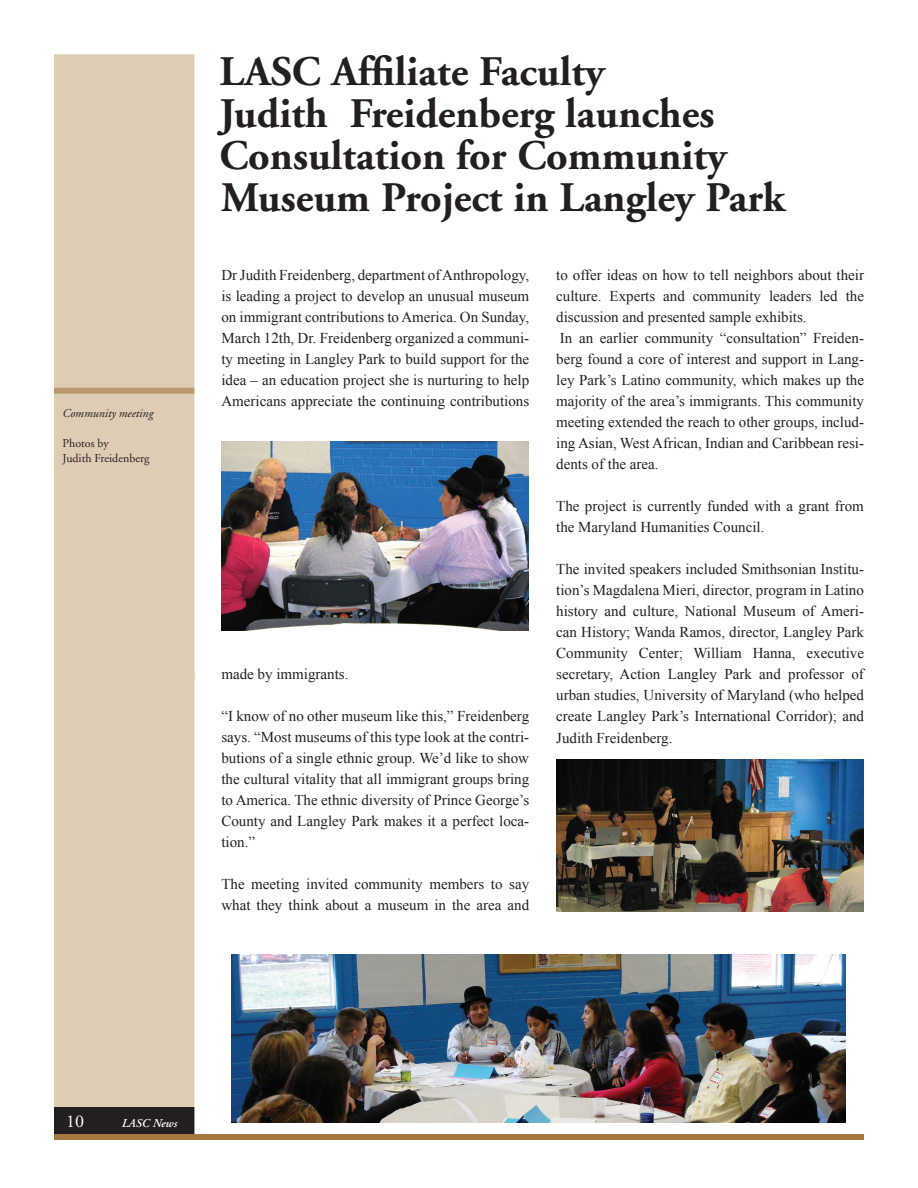
<style>
.page{position:relative;width:918px;height:1188px;background:#fff}
.page>*{position:absolute;margin:0;border:0;box-sizing:border-box;transform-origin:0 0}
.t1{font:700 42px/42px "Adobe Garamond";color:#231f20}
.t2{font:18px "Adobe Garamond";color:#fff}
.t3{font:15px/21px "Times New Roman";color:#231f20;text-align:justify}
.t4{font:12px/15px "Adobe Garamond";color:#231f20}
.t5{font:italic 12px "Adobe Garamond";color:#231f20}
.t6{font:italic 600 12px "Adobe Garamond";color:#fff}
</style>
<div class="page">
<div style="left:55px;top:55px;width:139px;height:1078px;background:#dfccb5"></div>
<div style="left:54px;top:54px;width:140px;height:1080px;border:2px solid #dfccb5"></div>
<div style="left:55px;top:1108px;width:139px;height:25px;background:#231f20"></div>
<div style="left:54px;top:1107px;width:140px;height:27px;border:2px solid #231f20"></div>
<div style="left:54px;top:1134px;width:810px;height:6px;background:#a5783f"></div>
<img style="left:221px;top:441px;width:308px;height:190px">
<img style="left:556px;top:759px;width:308px;height:153px">
<img style="left:232px;top:954px;width:614px;height:169px">
<div style="left:54px;top:388px;width:140px;height:6px;background:#bb986d"></div>
<p class="t5" style="left:63px;top:407px;width:92px">Community meeting</p>
<p class="t4" style="left:63px;top:436px;width:88px">Photos by<br>Judith Freidenberg</p>
<h1 class="t1" style="left:219px;top:51px;width:509px">LASC Affiliate Faculty<br>Judith Freidenberg launches<br>Consultation for Community</h1>
<h1 class="t1" style="left:221px;top:178px;width:565px">Museum Project in Langley Park</h1>
<p class="t3" style="left:221px;top:265px;width:309px">Dr Judith Freidenberg, department of Anthropology, is leading a project to develop an unusual museum on immigrant contributions to America. On Sunday, March 12th, Dr. Freidenberg organized a communi&shy;ty meeting in Langley Park to build support for the idea – an education project she is nurturing to help Americans appreciate the continuing contributions</p>
<p class="t3" style="left:221px;top:664px;width:129px">made by immigrants.</p>
<p class="t3" style="left:221px;top:706px;width:309px">“I know of no other museum like this,” Freidenberg says. “Most museums of this type look at the contri&shy;butions of a single ethnic group. We’d like to show the cultural vitality that all immigrant groups bring to America. The ethnic diversity of Prince George’s County and Langley Park makes it a perfect loca&shy;tion.”</p>
<p class="t3" style="left:221px;top:874px;width:309px">The meeting invited community members to say what they think about a museum in the area and</p>
<p class="t3" style="left:556px;top:265px;width:309px;text-align:left">to offer ideas on how to tell neighbors about their culture. Experts and community leaders led the discussion and presented sample exhibits.<br>In an earlier community “consultation” Freiden&shy;berg found a core of interest and support in Lang&shy;ley Park’s Latino community, which makes up the majority of the area’s immigrants. This community meeting extended the reach to other groups, includ&shy;ing Asian, West African, Indian and Caribbean resi&shy;dents of the area.</p>
<p class="t3" style="left:556px;top:496px;width:309px">The project is currently funded with a grant from the Maryland Humanities Council.</p>
<p class="t3" style="left:556px;top:559px;width:309px">The invited speakers included Smithsonian Institu&shy;tion’s Magdalena Mieri, director, program in Latino history and culture, National Museum of Ameri&shy;can History; Wanda Ramos, director, Langley Park Community Center; William Hanna, executive secretary, Action Langley Park and professor of urban studies, University of Maryland (who helped create Langley Park’s International Corridor); and Judith Freidenberg.</p>
<p class="t2" style="left:66px;top:1112px;width:19px">10</p>
<p class="t6" style="left:122px;top:1117px;width:57px">LASC News</p>
</div>
